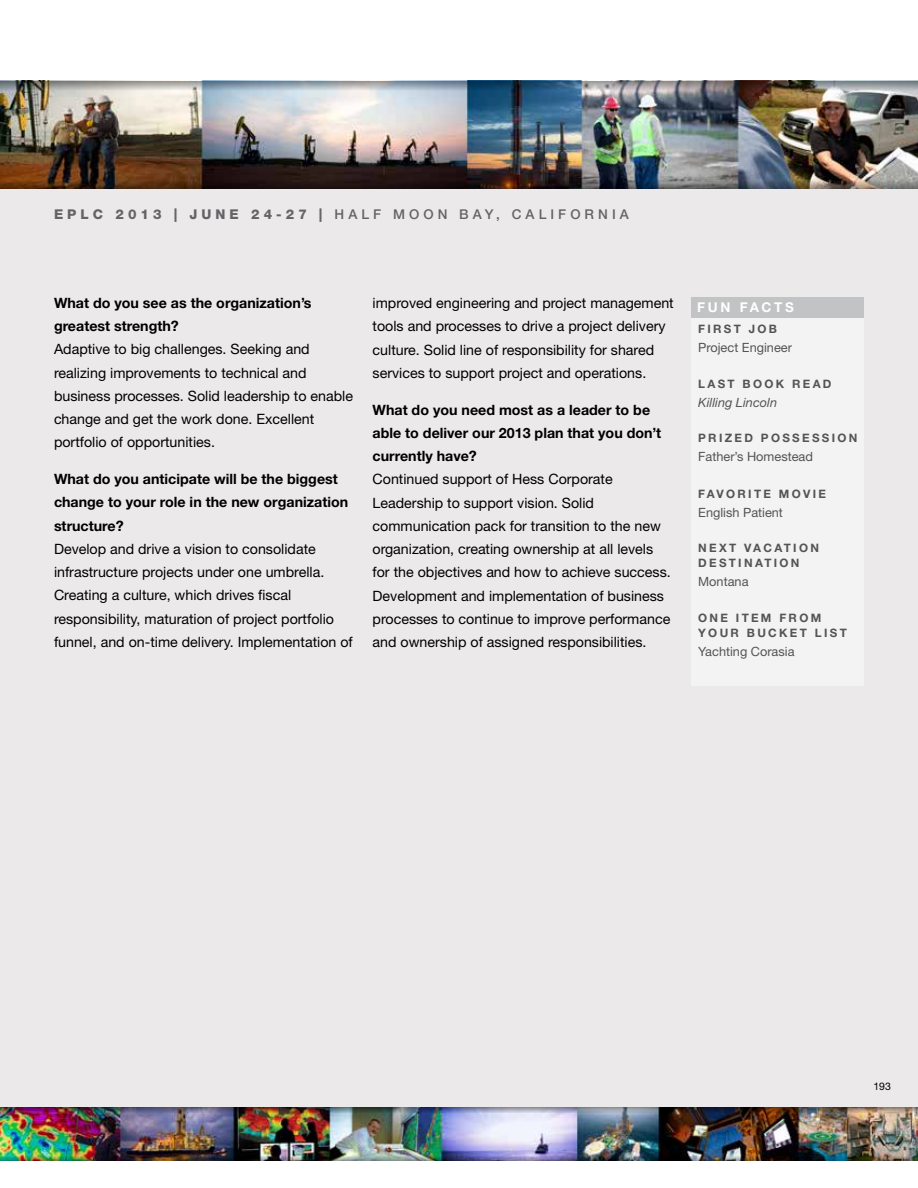
<style>
.page{position:relative;width:918px;height:1188px;background:#fff}
.page>*{position:absolute;margin:0;border:0;box-sizing:border-box;transform-origin:0 0}
.t1{font:14.25px/23.2px "Helvetica Neue";color:#000}
.t2{font:700 14.25px/23.2px "Helvetica Neue";color:#000}
.t3{font:500 13.5px "Helvetica Neue";letter-spacing:.3em;color:#6d6e71}
.t4{font:700 13.5px "Helvetica Neue";letter-spacing:.2em;color:#fff}
.t5{font:12.75px "Helvetica Neue";color:#58595b}
.t6{font:italic 12.75px "Helvetica Neue";color:#58595b}
.t7{font:700 11.7px/15px "Helvetica Neue";letter-spacing:.2em;color:#58595b}
.t8{font:10.5px "Helvetica Neue";color:#000}
.s1{font-weight:800}
</style>
<div class="page">
<div style="left:0;top:120px;width:918px;height:1030px;background:#ebe9e9"></div>
<img style="left:0;top:90px;width:918px;height:90px">
<img style="left:0;top:81px;width:918px;height:9px">
<img style="left:0;top:180px;width:918px;height:9px">
<img style="left:0;top:1113px;width:918px;height:42px">
<img style="left:0;top:1107px;width:918px;height:6px">
<img style="left:0;top:1155px;width:918px;height:6px">
<div style="left:691px;top:297px;width:173px;height:389px;background:#f4f3f3"></div>
<p class="t3" style="left:54px;top:206px;width:576px"><span class="s1">EPLC 2013 | JUNE 24-27 |</span> HALF MOON BAY, CALIFORNIA</p>
<p class="t2" style="left:54px;top:291px;width:259px">What do you see as the organization’s greatest strength?</p>
<p class="t1" style="left:54px;top:338px;width:301px">Adaptive to big challenges. Seeking and realizing improvements to technical and business processes. Solid leadership to enable change and get the work done. Excellent portfolio of opportunities.</p>
<p class="t2" style="left:54px;top:467px;width:296px">What do you anticipate will be the biggest change to your role in the new organization structure?</p>
<p class="t1" style="left:54px;top:537px;width:300px">Develop and drive a vision to consolidate infrastructure projects under one umbrella.<br>Creating a culture, which drives fiscal responsibility, maturation of project portfolio funnel, and on-time delivery. Implementation of</p>
<p class="t1" style="left:373px;top:291px;width:303px">improved engineering and project management tools and processes to drive a project delivery culture. Solid line of responsibility for shared services to support project and operations.</p>
<p class="t2" style="left:373px;top:398px;width:290px">What do you need most as a leader to be able to deliver our 2013 plan that you don’t currently have?</p>
<p class="t1" style="left:373px;top:467px;width:300px">Continued support of Hess Corporate Leadership to support vision. Solid communication pack for transition to the new organization, creating ownership at all levels for the objectives and how to achieve success.<br>Development and implementation of business processes to continue to improve performance and ownership of assigned responsibilities.</p>
<p class="t4" style="left:697px;top:299px;width:98px">FUN FACTS</p>
<p class="t7" style="left:698px;top:321px;width:80px">FIRST JOB</p>
<p class="t5" style="left:698px;top:340px;width:95px">Project Engineer</p>
<p class="t7" style="left:698px;top:376px;width:135px">LAST BOOK READ</p>
<p class="t6" style="left:698px;top:395px;width:80px">Killing Lincoln</p>
<p class="t7" style="left:698px;top:430px;width:161px">PRIZED POSSESSION</p>
<p class="t5" style="left:698px;top:449px;width:116px">Father’s Homestead</p>
<p class="t7" style="left:698px;top:486px;width:129px">FAVORITE MOVIE</p>
<p class="t5" style="left:698px;top:505px;width:86px">English Patient</p>
<p class="t7" style="left:698px;top:540px;width:122px">NEXT VACATION<br>DESTINATION</p>
<p class="t5" style="left:698px;top:574px;width:52px">Montana</p>
<p class="t7" style="left:698px;top:610px;width:150px">ONE ITEM FROM<br>YOUR BUCKET LIST</p>
<p class="t5" style="left:698px;top:644px;width:98px">Yachting Corasia</p>
<p class="t8" style="left:873px;top:1080px;width:19px">193</p>
</div>
